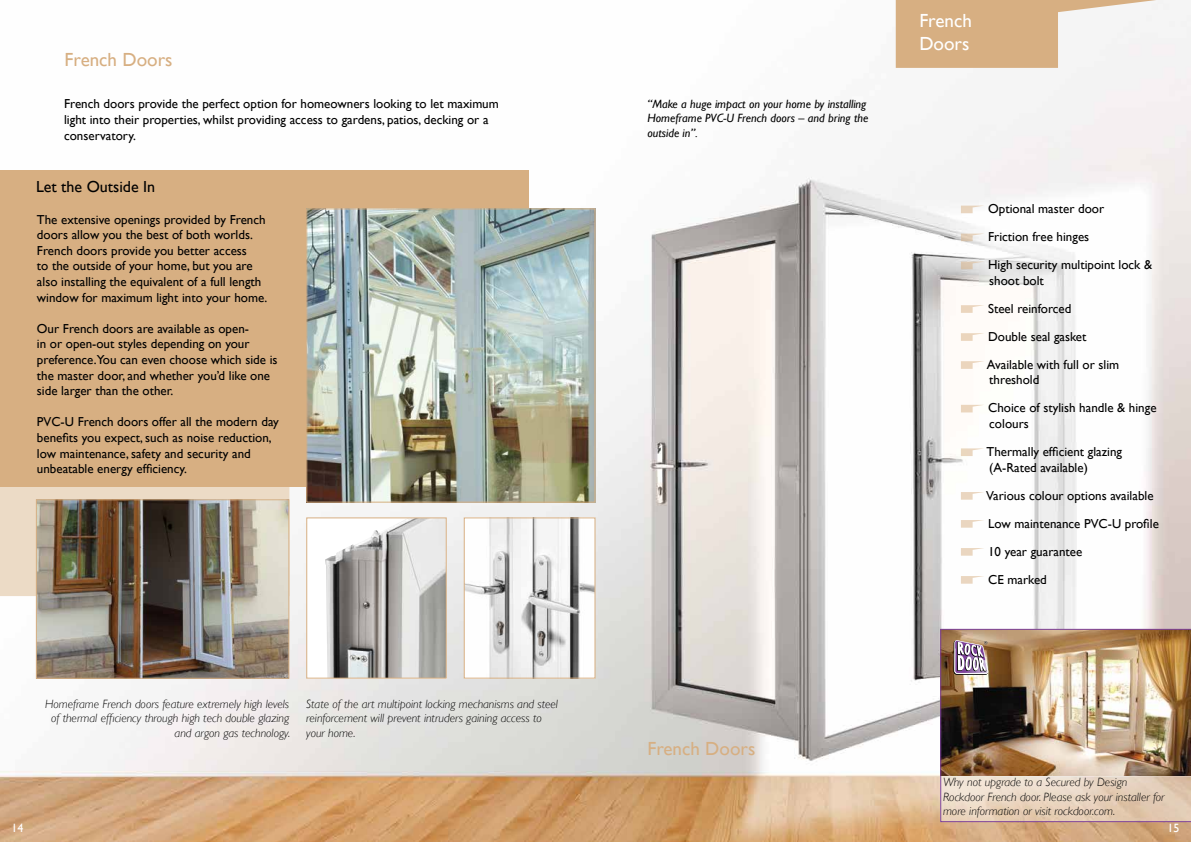
<style>
.page{position:relative;width:1191px;height:842px;background:#fff}
.page>*{position:absolute;margin:0;border:0;box-sizing:border-box;transform-origin:0 0}
.t1{font:19px "Gill Sans";color:#d7af82}
.t2{font:19px/22.8px "Gill Sans";color:#fff}
.t3{font:16px "Gill Sans";color:#000}
.t4{font:13px/15.6px "Gill Sans";color:#000}
.t5{font:italic 300 12px/14.4px "Gill Sans";color:#000}
.t6{font:italic 12px/14.4px "Gill Sans";color:#000}
.t7{font:12px "Gill Sans";color:#fff}
</style>
<div class="page">
<img style="left:0;top:0;width:1191px;height:842px">
<svg style="left:0;top:487px;width:589px;height:109px;fill:#ecdbc6"></svg>
<svg style="left:961px;top:206px;width:23px;height:7px"></svg>
<svg style="left:961px;top:234px;width:23px;height:7px"></svg>
<svg style="left:961px;top:262px;width:23px;height:7px"></svg>
<svg style="left:961px;top:305px;width:23px;height:8px"></svg>
<svg style="left:961px;top:333px;width:23px;height:8px"></svg>
<svg style="left:961px;top:361px;width:23px;height:8px"></svg>
<svg style="left:961px;top:405px;width:23px;height:7px"></svg>
<svg style="left:961px;top:448px;width:23px;height:8px"></svg>
<svg style="left:961px;top:492px;width:23px;height:8px"></svg>
<svg style="left:961px;top:520px;width:23px;height:8px"></svg>
<svg style="left:961px;top:548px;width:23px;height:8px"></svg>
<svg style="left:961px;top:576px;width:23px;height:8px"></svg>
<div style="left:0;top:170px;width:528px;height:317px;background:#d7af82"></div>
<img style="left:308px;top:210px;width:285px;height:291px">
<div style="left:306px;top:208px;width:289px;height:295px;border:1px solid #d7af82"></div>
<img style="left:38px;top:501px;width:249px;height:176px">
<div style="left:36px;top:499px;width:253px;height:180px;border:1px solid #d7af82"></div>
<svg style="left:895px;top:0;width:261px;height:68px"></svg>
<div style="left:307px;top:518px;width:139px;height:160px;background:#fff"></div>
<img style="left:325px;top:519px;width:120px;height:158px">
<div style="left:306px;top:517px;width:141px;height:162px;border:1px solid #d7af82"></div>
<img style="left:466px;top:519px;width:127px;height:158px">
<div style="left:464px;top:517px;width:131px;height:162px;border:1px solid #d7af82"></div>
<img style="left:940px;top:629px;width:251px;height:193px">
<h1 class="t1" style="left:65px;top:49px;width:109px">French Doors</h1>
<p class="t4" style="left:64px;top:97px;width:436px">French doors provide the perfect option for homeowners looking to let maximum light into their properties, whilst providing access to gardens, patios, decking or a conservatory.</p>
<p class="t3" style="left:36px;top:178px;width:121px">Let the Outside In</p>
<p class="t4" style="left:37px;top:212px;width:232px">The extensive openings provided by French doors allow you the best of both worlds.<br>French doors provide you better access<br>to the outside of your home, but you are also installing the equivalent of a full length window for maximum light into your home.</p>
<p class="t4" style="left:37px;top:321px;width:242px">Our French doors are available as open-<br>in or open-out styles depending on your preference.You can even choose which side is the master door, and whether you’d like one side larger than the other.</p>
<p class="t4" style="left:37px;top:414px;width:243px">PVC-U French doors offer all the modern day benefits you expect, such as noise reduction, low maintenance, safety and security and unbeatable energy efficiency.</p>
<p class="t5" style="left:45px;top:697px;width:247px;text-align:right">Homeframe French doors feature extremely high levels of thermal efficiency through high tech double glazing and argon gas technology.</p>
<p class="t5" style="left:306px;top:697px;width:253px">State of the art multipoint locking mechanisms and steel reinforcement will prevent intruders gaining access to your home.</p>
<p class="t6" style="left:647px;top:97px;width:222px">“Make a huge impact on your home by installing<br>Homeframe PVC-U French doors – and bring the outside in”.</p>
<h1 class="t2" style="left:919px;top:10px;width:54px">French<br>Doors</h1>
<p class="t4" style="left:988px;top:195px;width:166px;line-height:28px">Optional master door<br>Friction free hinges<br>High security multipoint lock &amp;</p>
<p class="t4" style="left:986px;top:267px;width:134px;line-height:28px">shoot bolt<br>Steel reinforced<br>Double seal gasket<br>Available with full or slim</p>
<p class="t4" style="left:988px;top:366px;width:170px;line-height:28px">threshold<br>Choice of stylish handle &amp; hinge</p>
<p class="t4" style="left:986px;top:410px;width:137px;line-height:28px">colours<br>Thermally efficient glazing</p>
<p class="t4" style="left:986px;top:453px;width:174px;line-height:28px">(A-Rated available)<br>Various colour options available<br>Low maintenance PVC-U profile<br>10 year guarantee<br>CE marked</p>
<h1 class="t1" style="left:647px;top:737px;width:109px">French Doors</h1>
<p class="t5" style="left:943px;top:775px;width:223px">Why not upgrade to a Secured by Design<br>Rockdoor French door. Please ask your installer for more information or visit rockdoor.com.</p>
<p class="t7" style="left:11px;top:821px;width:14px">14</p>
<p class="t7" style="left:1167px;top:821px;width:13px">15</p>
</div>
